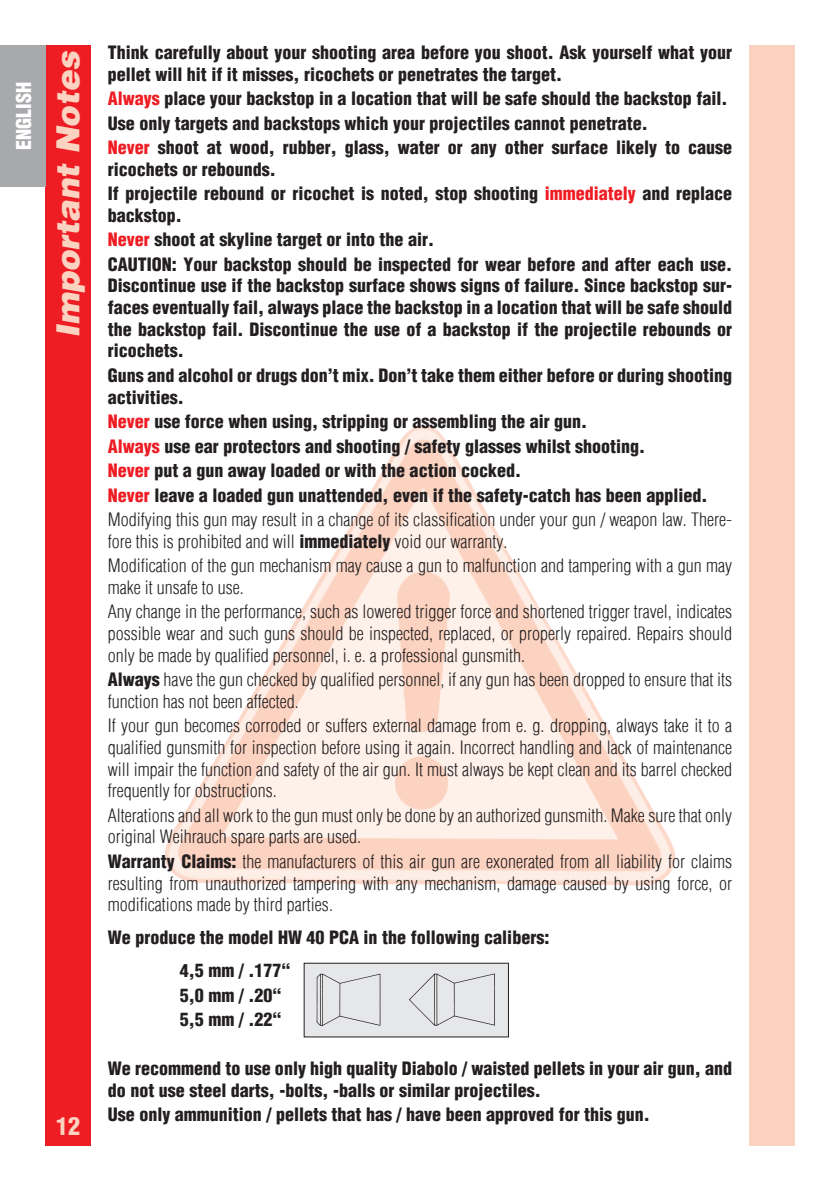
<style>
.page{position:relative;width:840px;height:1191px;background:#fff}
.page>*{position:absolute;margin:0;border:0;box-sizing:border-box;transform-origin:0 0}
.t1{font:italic 900 32px "Helvetica LT";color:#fcd2c0}
.t2{font:900 condensed 24px "Helvetica LT";color:#fcd2c0}
.t3{font:900 condensed 20px "Helvetica LT";color:#fff}
.t4{font:900 condensed 18px/24.4px "Helvetica LT";color:#231f20}
.t5{font:300 condensed 18px/21.6px "Helvetica LT";color:#231f20}
.s1{color:#ee1d23}
.s2{font-weight:300}
.s3{font-weight:900}
</style>
<div class="page">
<img style="left:165px;top:426px;width:510px;height:460px">
<div style="left:45px;top:45px;width:46px;height:1100px;background:#ee1d23"></div>
<div style="left:748px;top:45px;width:46px;height:1100px;background:#fcd2c0"></div>
<div style="left:0;top:45px;width:45px;height:142px;background:#a8a9ad"></div>
<div style="left:304px;top:963px;width:204px;height:74px;background:#e6e7e9"></div>
<img style="left:316px;top:973px;width:179px;height:53px">
<div style="left:303px;top:962px;width:205px;height:75px;border:1px solid #231f20"></div>
<p class="t3" style="left:11px;top:150px;width:69px;rotate:-90deg">ENGLISH</p>
<h1 class="t1" style="left:47px;top:338px;width:289px;rotate:-90deg">Important Notes</h1>
<h2 class="t2" style="left:56px;top:1111px;width:25px">12</h2>
<p class="t4" style="left:108px;top:41px;width:625px;line-height:21.6px">Think carefully about your shooting area before you shoot. Ask yourself what your pellet will hit if it misses, ricochets or penetrates the target.</p>
<p class="t4" style="left:108px;top:86px;width:625px"><span class="s1">Always</span> place your backstop in a location that will be safe should the backstop fail.<br>Use only targets and backstops which your projectiles cannot penetrate.<br><span class="s1">Never</span> shoot at wood, rubber, glass, water or any other surface likely to cause</p>
<p class="t4" style="left:108px;top:157px;width:625px">ricochets or rebounds.<br>If projectile rebound or ricochet is noted, stop shooting <span class="s1">immediately</span> and replace</p>
<p class="t4" style="left:108px;top:203px;width:625px">backstop.<br><span class="s1">Never</span> shoot at skyline target or into the air.<br>CAUTION: Your backstop should be inspected for wear before and after each use.</p>
<p class="t4" style="left:108px;top:275px;width:625px;line-height:21.6px;text-align:justify">Discontinue use if the backstop surface shows signs of failure. Since backstop sur&shy;faces eventually fail, always place the backstop in a location that will be safe should the backstop fail. Discontinue the use of a backstop if the projectile rebounds or ricochets.</p>
<p class="t4" style="left:108px;top:364px;width:625px;line-height:21.6px">Guns and alcohol or drugs don’t mix. Don’t take them either before or during shooting activities.</p>
<p class="t4" style="left:108px;top:409px;width:625px"><span class="s1">Never</span> use force when using, stripping or assembling the air gun.<br><span class="s1">Always</span> use ear protectors and shooting / safety glasses whilst shooting.<br><span class="s1">Never</span> put a gun away loaded or with the action cocked.<br><span class="s1">Never</span> leave a loaded gun unattended, even if the safety-catch has been applied.<br><span class="s2">Modifying this gun may result in a change of its classification under your gun / weapon law. There-</span></p>
<p class="t5" style="left:108px;top:529px;width:625px;line-height:24.4px">fore this is prohibited and will <span class="s3">immediately</span> void our warranty.<br>Modification of the gun mechanism may cause a gun to malfunction and tampering with a gun may</p>
<p class="t5" style="left:108px;top:575px;width:625px;line-height:24.4px">make it unsafe to use.<br>Any change in the performance, such as lowered trigger force and shortened trigger travel, indicates</p>
<p class="t5" style="left:108px;top:622px;width:625px">possible wear and such guns should be inspected, replaced, or properly repaired. Repairs should only be made by qualified personnel, i. e. a professional gunsmith.</p>
<p class="t5" style="left:108px;top:668px;width:625px"><span class="s3">Always</span> have the gun checked by qualified personnel, if any gun has been dropped to ensure that its function has not been affected.</p>
<p class="t5" style="left:108px;top:715px;width:625px;text-align:justify">If your gun becomes corroded or suffers external damage from e. g. dropping, always take it to a qualified gunsmith for inspection before using it again. Incorrect handling and lack of maintenance will impair the function and safety of the air gun. It must always be kept clean and its barrel checked frequently for obstructions.</p>
<p class="t5" style="left:108px;top:804px;width:625px">Alterations and all work to the gun must only be done by an authorized gunsmith. Make sure that only original Weihrauch spare parts are used.</p>
<p class="t5" style="left:108px;top:850px;width:625px;text-align:justify"><span class="s3">Warranty Claims:</span> the manufacturers of this air gun are exonerated from all liability for claims resulting from unauthorized tampering with any mechanism, damage caused by using force, or modifications made by third parties.</p>
<p class="t4" style="left:180px;top:921px;width:371px;line-height:33px;text-indent:-72px">We produce the model HW 40 PCA in the following calibers:<br>4,5 mm / .177“</p>
<p class="t4" style="left:180px;top:982px;width:103px">5,0 mm / .20“<br>5,5 mm / .22“</p>
<p class="t4" style="left:108px;top:1057px;width:625px;line-height:21.6px">We recommend to use only high quality Diabolo / waisted pellets in your air gun, and do not use steel darts, -bolts, -balls or similar projectiles.</p>
<p class="t4" style="left:108px;top:1102px;width:543px">Use only ammunition / pellets that has / have been approved for this gun.</p>
</div>
